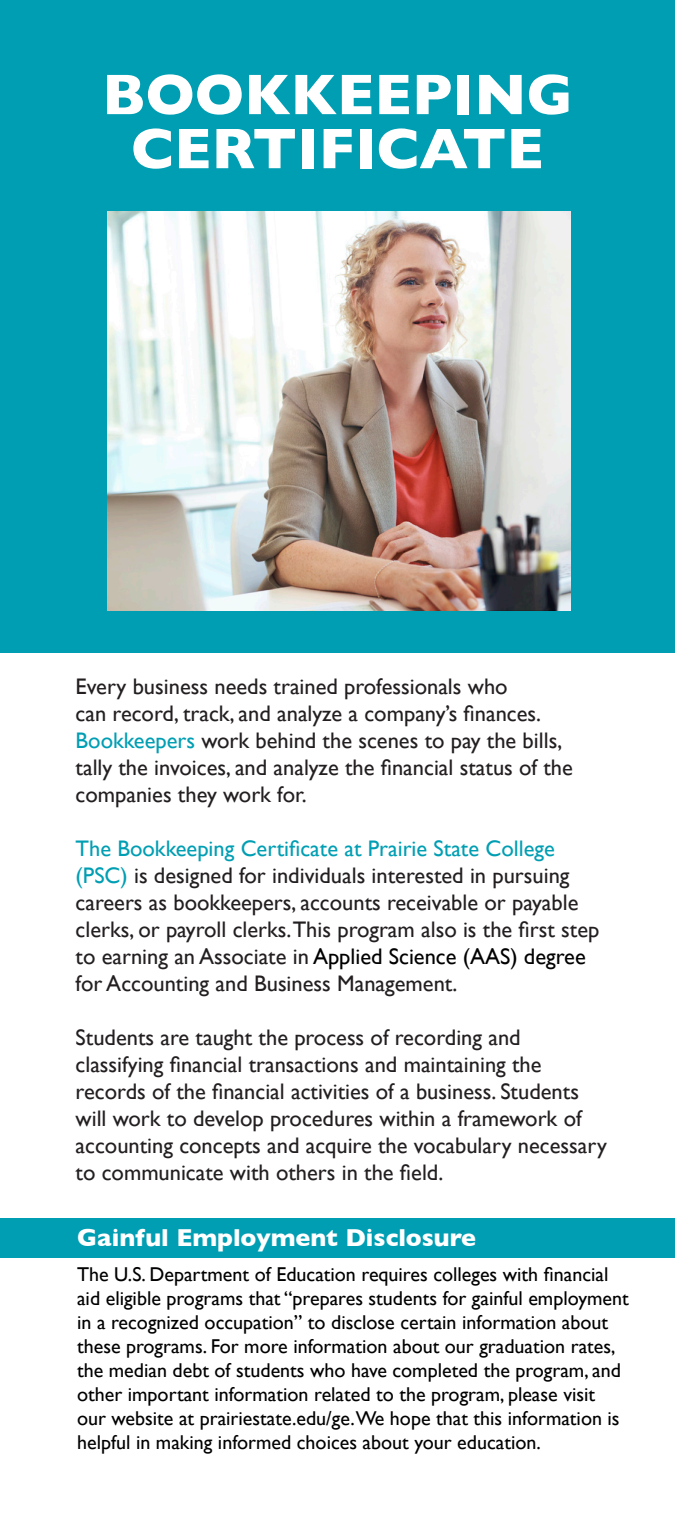
<style>
.page{position:relative;width:675px;height:1530px;background:#fff}
.page>*{position:absolute;margin:0;border:0;box-sizing:border-box;transform-origin:0 0}
.t1{font:700 58px/54px "Gill Sans";color:#fff;text-align:center}
.t2{font:700 25px "Gill Sans";color:#fff}
.t3{font:22.5px/27px "Gill Sans";color:#231f20}
.t4{font:20px/24px "Gill Sans";color:#000}
.s1{color:#009eb3}
.s2{color:#000}
</style>
<div class="page">
<div style="left:0;top:0;width:675px;height:652px;background:#009eb3"></div>
<img style="left:108px;top:212px;width:462px;height:399px">
<div style="left:0;top:1219px;width:675px;height:39px;background:#009eb3"></div>
<p class="t1" style="left:102px;top:66px;width:472px">BOOKKEEPING<br>CERTIFICATE</p>
<p class="t3" style="left:76px;top:673px;width:499px">Every business needs trained professionals who<br>can record, track, and analyze a company’s finances.<br><span class="s1">Bookkeepers</span> work behind the scenes to pay the bills, tally the invoices, and analyze the financial status of the companies they work for.</p>
<p class="t3" style="left:76px;top:835px;width:525px"><span class="s1">The Bookkeeping Certificate at Prairie State College (PSC)</span> is designed for individuals interested in pursuing careers as bookkeepers, accounts receivable or payable clerks, or payroll clerks.This program also is the first step to earning an Associate in <span class="s2">Applied Science (AAS) degree </span>for Accounting and Business Management.</p>
<p class="t3" style="left:76px;top:1024px;width:533px">Students are taught the process of recording and classifying financial transactions and maintaining the records of the financial activities of a business. Students will work to develop procedures within a framework of accounting concepts and acquire the vocabulary necessary to communicate with others in the field.</p>
<p class="t2" style="left:77px;top:1218px;width:400px">Gainful Employment Disclosure</p>
<p class="t4" style="left:77px;top:1262px;width:553px">The U.S. Department of Education requires colleges with financial aid eligible programs that “prepares students for gainful employment in a recognized occupation” to disclose certain information about these programs. For more information about our graduation rates, the median debt of students who have completed the program, and other important information related to the program, please visit our website at prairiestate.edu/ge.We hope that this information is helpful in making informed choices about your education.</p>
</div>
